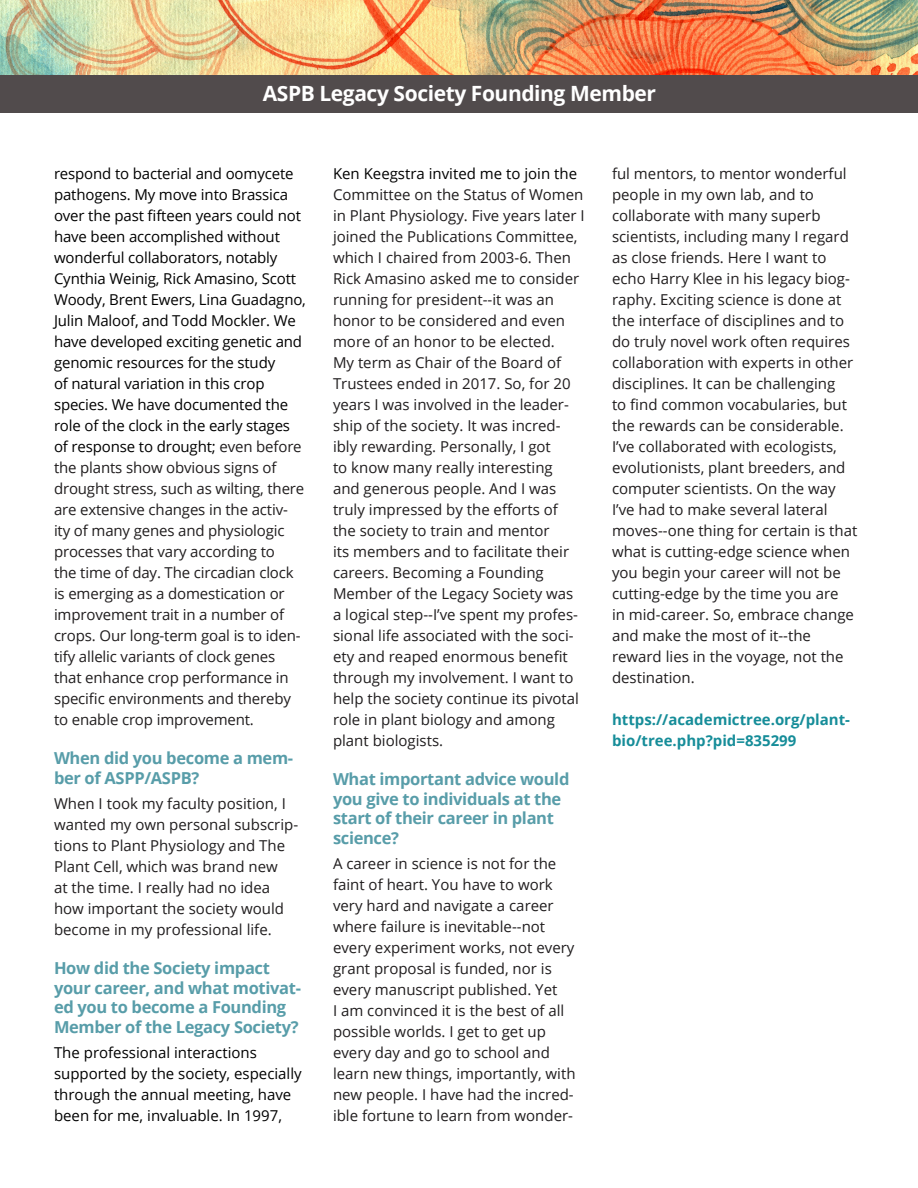
<style>
.page{position:relative;width:918px;height:1188px;background:#fff}
.page>*{position:absolute;margin:0;border:0;box-sizing:border-box;transform-origin:0 0}
.t1{font:700 21px "Open Sans";letter-spacing:-.02em;color:#fff}
.LEGACY_Body_Text_Sub{font:700 16.5px/19.5px "Open Sans";letter-spacing:-.02em;color:#589da9}
.LEGACY_Body_Text_No{font:15px/21px "Open Sans";color:#201d1e}
.LEGACY_Body_Text_Ind{font:15px/21px "Open Sans";letter-spacing:-.01em;color:#000}
.LEGACY_Body_Text_No-2{font:15px/21px "Open Sans";color:#000}
.ACADEMIC_FAMILY_TREE{font:700 15px/21px "Open Sans";color:#168d99}
.s1{color:#201d1e}
.s2{color:#000}
</style>
<div class="page">
<div style="left:0;top:75px;width:918px;height:37px;background:#514b4c"></div>
<img style="left:0;top:0;width:918px;height:75px">
<h1 class="t1" style="left:263px;top:79px;width:395px">ASPB Legacy Society Founding Member</h1>
<p class="LEGACY_Body_Text_Ind" style="left:54px;top:163px;width:254px">respond to bacterial and oomycete pathogens. My move into Brassica over the past fifteen years could not have been accomplished without wonderful collaborators, notably Cynthia Weinig, Rick Amasino, Scott Woody, Brent Ewers, Lina Guadagno, Julin Maloof, and Todd Mockler. We have developed exciting genetic and genomic resources for the study<br>of natural variation in this crop species. We have documented the role of the clock in the early stages of response to drought; <span class="s1">even before the plants show obvious signs of drought stress, such as wilting, there are extensive changes in the activ&shy;ity of many genes and physiologic processes that vary according to<br>the time of day. The circadian clock is emerging as a domestication or improvement trait in a number of crops. Our long-term goal is to iden&shy;tify allelic variants of clock genes that enhance crop performance in specific environments and thereby to enable crop improvement.</span></p>
<p class="LEGACY_Body_Text_Sub" style="left:54px;top:748px;width:241px">When did you become a mem&shy;ber of ASPP/ASPB?</p>
<p class="LEGACY_Body_Text_No" style="left:54px;top:793px;width:246px">When I took my faculty position, I wanted my own personal subscrip&shy;tions to Plant Physiology and The<br>Plant Cell, which was brand new<br>at the time. I really had no idea how important the society would become in my professional life.</p>
<p class="LEGACY_Body_Text_Sub" style="left:54px;top:958px;width:249px">How did the Society impact your career, and what motivat&shy;ed you to become a Founding<br>Member of the Legacy Society?</p>
<p class="LEGACY_Body_Text_No-2" style="left:54px;top:1042px;width:249px">The professional interactions supported by the society, especially through the annual meeting, have been for me, invaluable. In 1997,</p>
<p class="LEGACY_Body_Text_No" style="left:333px;top:163px;width:253px"><span class="s2">Ken Keegstra invited me to join the<br></span>Committee on the Status of Women in Plant Physiology. Five years later I joined the Publications Committee, which I chaired from 2003-6. Then<br>Rick Amasino asked me to consider running for president--it was an honor to be considered and even more of an honor to be elected.<br>My term as Chair of the Board of<br>Trustees ended in 2017. So, for 20 years I was involved in the leader&shy;ship of the society. It was incred&shy;ibly rewarding. Personally, I got<br>to know many really interesting<br>and generous people. And I was truly impressed by the efforts of<br>the society to train and mentor<br>its members and to facilitate their careers. Becoming a Founding<br>Member of the Legacy Society was a logical step--I’ve spent my profes&shy;sional life associated with the soci&shy;ety and reaped enormous benefit through my involvement. I want to help the society continue its pivotal role in plant biology and among plant biologists.</p>
<p class="LEGACY_Body_Text_Sub" style="left:333px;top:769px;width:238px">What important advice would you give to individuals at the start of their career in plant science?</p>
<p class="LEGACY_Body_Text_No" style="left:333px;top:853px;width:244px">A career in science is not for the faint of heart. You have to work very hard and navigate a career where failure is inevitable--not every experiment works, not every grant proposal is funded, nor is every manuscript published. Yet<br>I am convinced it is the best of all possible worlds. I get to get up every day and go to school and learn new things, importantly, with new people. I have had the incred&shy;ible fortune to learn from wonder-</p>
<p class="LEGACY_Body_Text_No" style="left:612px;top:163px;width:247px">ful mentors, to mentor wonderful people in my own lab, and to collaborate with many superb scientists, including many I regard as close friends. Here I want to echo Harry Klee in his legacy biog&shy;raphy. Exciting science is done at the interface of disciplines and to do truly novel work often requires collaboration with experts in other disciplines. It can be challenging<br>to find common vocabularies, but the rewards can be considerable.<br>I’ve collaborated with ecologists, evolutionists, plant breeders, and computer scientists. On the way<br>I’ve had to make several lateral moves--one thing for certain is that what is cutting-edge science when you begin your career will not be cutting-edge by the time you are<br>in mid-career. So, embrace change and make the most of it--the reward lies in the voyage, not the destination.</p>
<p class="ACADEMIC_FAMILY_TREE" style="left:612px;top:709px;width:240px">https://academictree.org/plant&shy;bio/tree.php?pid=835299</p>
</div>
